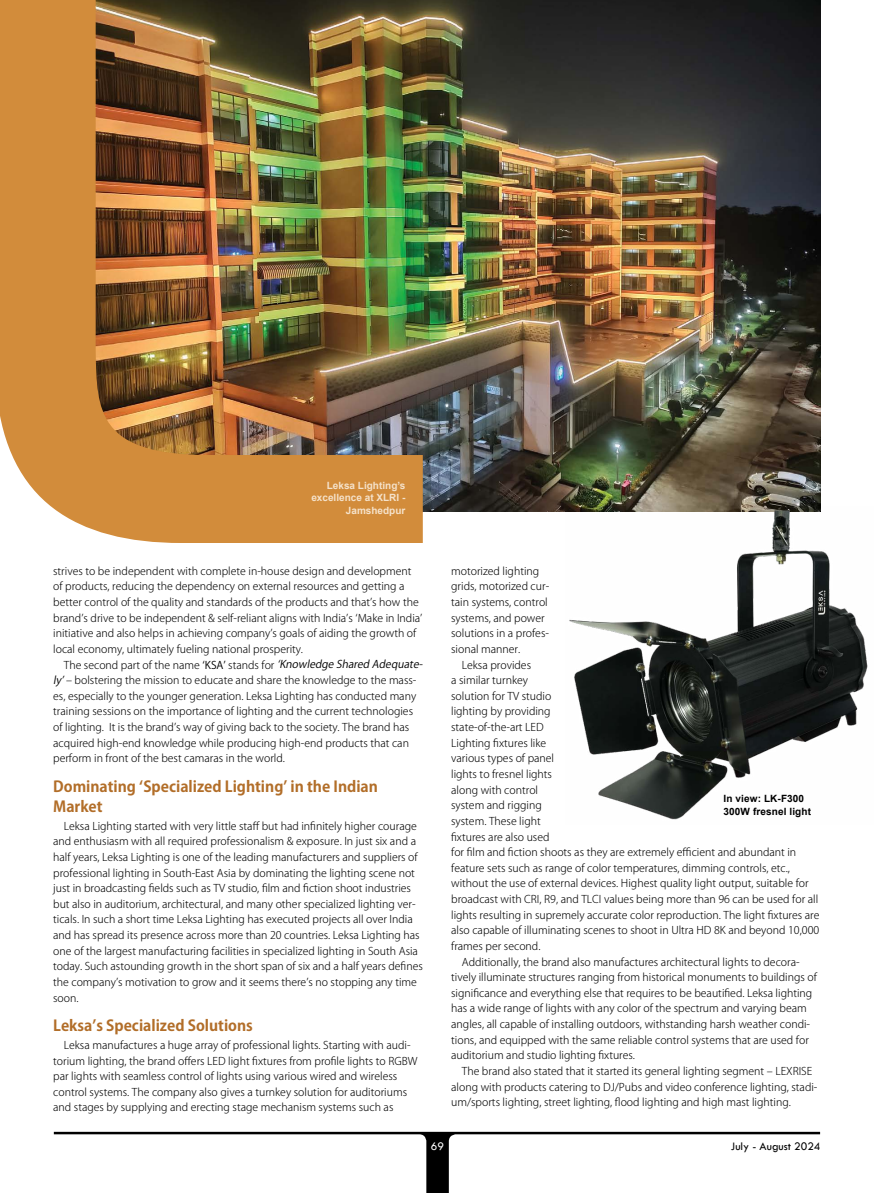
<style>
.page{position:relative;width:874px;height:1193px;background:#fff}
.page>*{position:absolute;margin:0;border:0;box-sizing:border-box;transform-origin:0 0}
.t1{font:700 15px/20px "Koz Go Pro";color:#b26e29}
.t2{font:11.88px "Tw Cen";color:#000}
.t3{font:11.88px "Tw Cen";color:#fff}
.t4{font:300 10.62px/15.6px "Koz Go Pro";color:#000}
.t5{font:700 10px/12.5px "Arial";color:#f5e2ca;text-align:right}
.t6{font:700 10px/12.5px "Arial";letter-spacing:.01em;color:#000}
.s1{font-weight:400}
.s2{font-weight:400;font-style:italic}
</style>
<div class="page">
<svg style="left:54px;top:1131px;width:765px;height:61px"></svg>
<img style="left:422px;top:0;width:398px;height:511px">
<img style="left:0;top:0;width:422px;height:543px">
<img style="left:565px;top:507px;width:303px;height:313px">
<p class="t5" style="left:311px;top:479px;width:95px">Leksa Lighting’s excellence at XLRI -<br>Jamshedpur</p>
<p class="t4" style="left:53px;top:563px;width:370px">strives to be independent with complete in-house design and development of products, reducing the dependency on external resources and getting a better control of the quality and standards of the products and that’s how the brand’s drive to be independent &amp; self-reliant aligns with India’s ‘Make in India’ initiative and also helps in achieving company’s goals of aiding the growth of local economy, ultimately fueling national prosperity.</p>
<p class="t4" style="left:53px;top:657px;width:373px;text-indent:11px">The second part of the name <span class="s1">‘KSA’</span> stands for <span class="s2">‘Knowledge Shared Adequate&shy;ly’</span>– bolstering the mission to educate and share the knowledge to the mass&shy;es, especially to the younger generation. Leksa Lighting has conducted many training sessions on the importance of lighting and the current technologies of lighting. It is the brand’s way of giving back to the society. The brand has acquired high-end knowledge while producing high-end products that can perform in front of the best camaras in the world.</p>
<h1 class="t1" style="left:53px;top:777px;width:326px">Dominating ‘Specialized Lighting’ in the Indian<br>Market</h1>
<p class="t4" style="left:53px;top:818px;width:371px;text-indent:11px">Leksa Lighting started with very little staff but had infinitely higher courage and enthusiasm with all required professionalism &amp; exposure. In just six and a half years, Leksa Lighting is one of the leading manufacturers and suppliers of professional lighting in South-East Asia by dominating the lighting scene not just in broadcasting fields such as TV studio, film and fiction shoot industries but also in auditorium, architectural, and many other specialized lighting ver&shy;ticals. In such a short time Leksa Lighting has executed projects all over India and has spread its presence across more than 20 countries. Leksa Lighting has one of the largest manufacturing facilities in specialized lighting in South Asia today. Such astounding growth in the short span of six and a half years defines the company’s motivation to grow and it seems there’s no stopping any time soon.</p>
<h1 class="t1" style="left:53px;top:1017px;width:201px">Leksa’s Specialized Solutions</h1>
<p class="t4" style="left:53px;top:1037px;width:365px;text-indent:11px">Leksa manufactures a huge array of professional lights. Starting with audi&shy;torium lighting, the brand offers LED light fixtures from profile lights to RGBW par lights with seamless control of lights using various wired and wireless control systems. The company also gives a turnkey solution for auditoriums and stages by supplying and erecting stage mechanism systems such as</p>
<p class="t4" style="left:451px;top:563px;width:90px">motorized lighting</p>
<p class="t4" style="left:451px;top:578px;width:99px">grids, motorized cur-</p>
<p class="t4" style="left:451px;top:594px;width:98px">tain systems, control</p>
<p class="t4" style="left:451px;top:610px;width:95px">systems, and power</p>
<p class="t4" style="left:451px;top:625px;width:99px">solutions in a profes-</p>
<p class="t4" style="left:451px;top:641px;width:70px">sional manner.</p>
<p class="t4" style="left:461px;top:657px;width:71px">Leksa provides</p>
<p class="t4" style="left:451px;top:672px;width:78px">a similar turnkey</p>
<p class="t4" style="left:451px;top:688px;width:102px">solution for TV studio</p>
<p class="t4" style="left:451px;top:703px;width:101px">lighting by providing</p>
<p class="t4" style="left:451px;top:719px;width:94px">state-of-the-art LED</p>
<p class="t4" style="left:451px;top:735px;width:96px">Lighting fixtures like</p>
<p class="t4" style="left:451px;top:750px;width:104px">various types of panel</p>
<p class="t4" style="left:451px;top:766px;width:102px">lights to fresnel lights</p>
<p class="t4" style="left:451px;top:782px;width:88px">along with control</p>
<p class="t4" style="left:451px;top:797px;width:92px">system and rigging</p>
<p class="t4" style="left:451px;top:813px;width:91px">system. These light</p>
<p class="t4" style="left:451px;top:829px;width:100px">fixtures are also used</p>
<p class="t4" style="left:451px;top:844px;width:346px">for film and fiction shoots as they are extremely efficient and abundant in</p>
<p class="t4" style="left:451px;top:860px;width:340px">feature sets such as range of color temperatures, dimming controls, etc.,</p>
<p class="t4" style="left:451px;top:875px;width:359px">without the use of external devices. Highest quality light output, suitable for</p>
<p class="t4" style="left:451px;top:891px;width:368px">broadcast with CRI, R9, and TLCI values being more than 96 can be used for all</p>
<p class="t4" style="left:451px;top:907px;width:369px">lights resulting in supremely accurate color reproduction. The light fixtures are</p>
<p class="t4" style="left:451px;top:922px;width:369px">also capable of illuminating scenes to shoot in Ultra HD 8K and beyond 10,000</p>
<p class="t4" style="left:451px;top:938px;width:91px">frames per second.</p>
<p class="t4" style="left:461px;top:954px;width:339px">Additionally, the brand also manufactures architectural lights to decora-</p>
<p class="t4" style="left:451px;top:969px;width:367px">tively illuminate structures ranging from historical monuments to buildings of</p>
<p class="t4" style="left:451px;top:985px;width:362px">significance and everything else that requires to be beautified. Leksa lighting</p>
<p class="t4" style="left:451px;top:1000px;width:357px">has a wide range of lights with any color of the spectrum and varying beam</p>
<p class="t4" style="left:451px;top:1016px;width:360px">angles, all capable of installing outdoors, withstanding harsh weather condi-</p>
<p class="t4" style="left:451px;top:1032px;width:359px">tions, and equipped with the same reliable control systems that are used for</p>
<p class="t4" style="left:451px;top:1047px;width:185px">auditorium and studio lighting fixtures.</p>
<p class="t4" style="left:461px;top:1063px;width:352px">The brand also stated that it started its general lighting segment – LEXRISE</p>
<p class="t4" style="left:451px;top:1079px;width:367px">along with products catering to DJ/Pubs and video conference lighting, stadi-</p>
<p class="t4" style="left:451px;top:1094px;width:341px">um/sports lighting, street lighting, flood lighting and high mast lighting.</p>
<p class="t6" style="left:723px;top:792px;width:89px">In view: LK-F300<br>300W fresnel light</p>
<p class="t3" style="left:430px;top:1139px;width:15px">69</p>
<p class="t2" style="left:730px;top:1139px;width:91px">July - August 2024</p>
</div>
